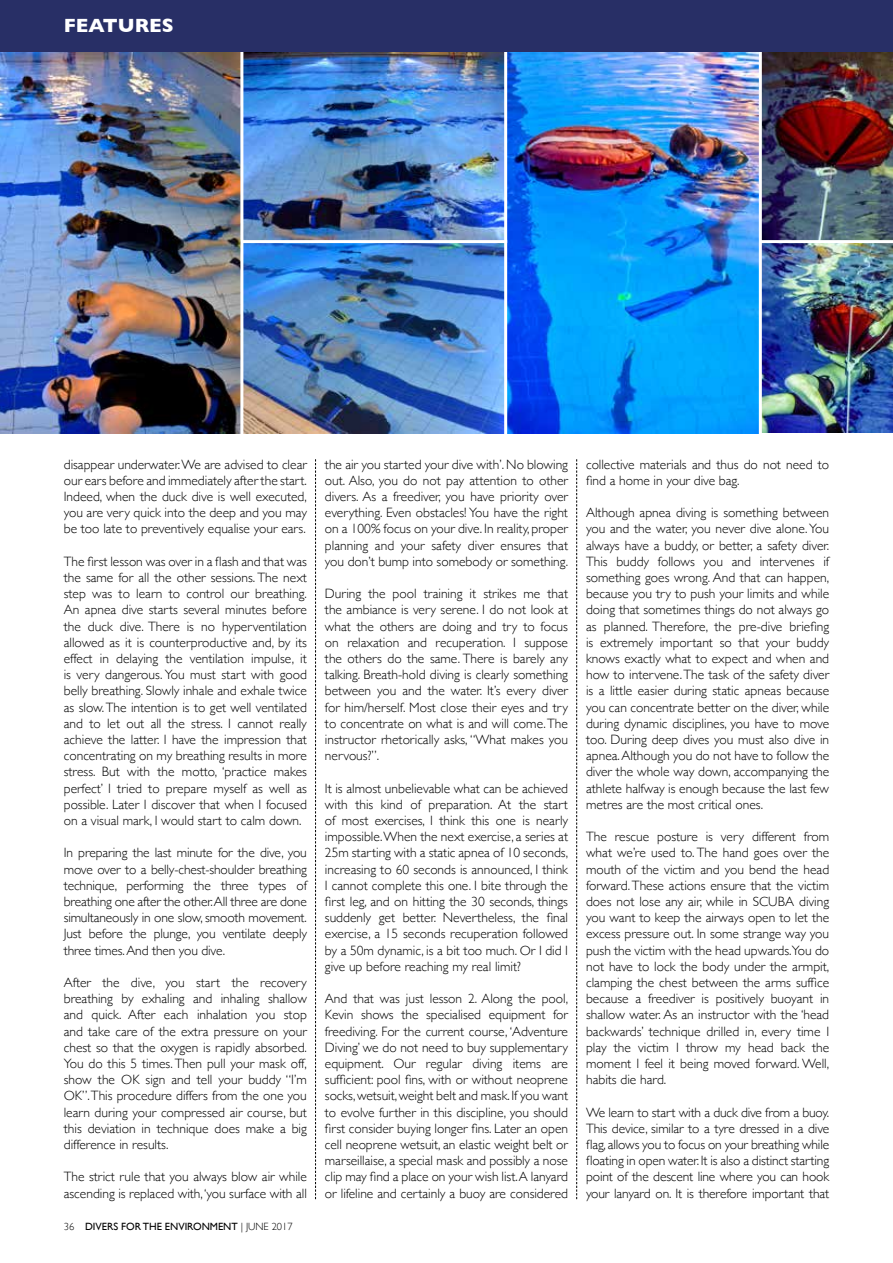
<style>
.page{position:relative;width:893px;height:1263px;background:#fff}
.page>*{position:absolute;margin:0;border:0;box-sizing:border-box;transform-origin:0 0}
.t1{font:700 19.5px "Gill Sans";color:#fff}
.t2{font:300 13.5px/16.2px "Gill Sans";color:#000;text-align:justify}
.t3{font:10.5px "Gill Sans";color:#000}
.s1{font-weight:300}
</style>
<div class="page">
<img style="left:0;top:51px;width:893px;height:382px">
<hr style="left:240px;top:39px;width:3px;height:403px;background:#fff">
<hr style="left:504px;top:39px;width:3px;height:403px;background:#fff">
<hr style="left:759px;top:39px;width:3px;height:403px;background:#fff">
<hr style="left:760px;top:240px;width:133px;height:3px;background:#fff">
<div style="left:0;top:0;width:893px;height:51px;background:#282f66"></div>
<hr style="left:242px;top:240px;width:265px;height:3px;background:#fff">
<svg style="left:315px;top:459px;width:1px;height:740px"></svg>
<svg style="left:576px;top:459px;width:1px;height:740px"></svg>
<h1 class="t1" style="left:64px;top:10px;width:112px">FEATURES</h1>
<p class="t2" style="left:64px;top:455px;width:245px">disappear underwater. We are advised to clear our ears before and immediately after the start.<br>Indeed, when the duck dive is well executed, you are very quick into the deep and you may be too late to preventively equalise your ears.</p>
<p class="t2" style="left:64px;top:553px;width:245px">The first lesson was over in a flash and that was the same for all the other sessions. The next step was to learn to control our breathing.<br>An apnea dive starts several minutes before the duck dive. There is no hyperventilation allowed as it is counterproductive and, by its effect in delaying the ventilation impulse, it is very dangerous. You must start with good belly breathing. Slowly inhale and exhale twice as slow. The intention is to get well ventilated and to let out all the stress. I cannot really achieve the latter. I have the impression that concentrating on my breathing results in more stress. But with the motto, ‘practice makes perfect’ I tried to prepare myself as well as possible. Later I discover that when I focused on a visual mark, I would start to calm down.</p>
<p class="t2" style="left:64px;top:844px;width:245px">In preparing the last minute for the dive, you move over to a belly-chest-shoulder breathing technique, performing the three types of breathing one after the other. All three are done simultaneously in one slow, smooth movement.<br>Just before the plunge, you ventilate deeply three times. And then you dive.</p>
<p class="t2" style="left:64px;top:974px;width:245px">After the dive, you start the recovery breathing by exhaling and inhaling shallow and quick. After each inhalation you stop and take care of the extra pressure on your chest so that the oxygen is rapidly absorbed.<br>You do this 5 times. Then pull your mask off, show the OK sign and tell your buddy “I’m OK”. This procedure differs from the one you learn during your compressed air course, but this deviation in technique does make a big difference in results.</p>
<p class="t2" style="left:64px;top:1168px;width:245px">The strict rule that you always blow air while ascending is replaced with, ‘you surface with all</p>
<p class="t3" style="left:64px;top:1220px;width:230px"><span class="s1">36</span> DIVERS FOR THE ENVIRONMENT <span class="s1">| JUNE 2017</span></p>
<p class="t2" style="left:325px;top:455px;width:245px">the air you started your dive with’. No blowing out. Also, you do not pay attention to other divers. As a freediver, you have priority over everything. Even obstacles! You have the right on a 100% focus on your dive. In reality, proper planning and your safety diver ensures that you don’t bump into somebody or something.</p>
<p class="t2" style="left:325px;top:585px;width:245px">During the pool training it strikes me that the ambiance is very serene. I do not look at what the others are doing and try to focus on relaxation and recuperation. I suppose the others do the same. There is barely any talking. Breath-hold diving is clearly something between you and the water. It’s every diver for him/herself. Most close their eyes and try to concentrate on what is and will come. The instructor rhetorically asks, “What makes you nervous?”.</p>
<p class="t2" style="left:325px;top:779px;width:245px">It is almost unbelievable what can be achieved with this kind of preparation. At the start of most exercises, I think this one is nearly impossible. When the next exercise, a series at 25m starting with a static apnea of 10 seconds, increasing to 60 seconds is announced, I think I cannot complete this one. I bite through the first leg, and on hitting the 30 seconds, things suddenly get better. Nevertheless, the final exercise, a 15 seconds recuperation followed by a 50m dynamic, is a bit too much. Or I did I give up before reaching my real limit?</p>
<p class="t2" style="left:325px;top:990px;width:245px">And that was just lesson 2. Along the pool, Kevin shows the specialised equipment for freediving. For the current course, ‘Adventure Diving’ we do not need to buy supplementary equipment. Our regular diving items are sufficient: pool fins, with or without neoprene socks, wetsuit, weight belt and mask. If you want to evolve further in this discipline, you should first consider buying longer fins. Later an open cell neoprene wetsuit, an elastic weight belt or marseillaise, a special mask and possibly a nose clip may find a place on your wish list. A lanyard or lifeline and certainly a buoy are considered</p>
<p class="t2" style="left:586px;top:455px;width:245px">collective materials and thus do not need to find a home in your dive bag.</p>
<p class="t2" style="left:586px;top:504px;width:245px">Although apnea diving is something between you and the water, you never dive alone. You always have a buddy, or better, a safety diver.<br>This buddy follows you and intervenes if something goes wrong. And that can happen, because you try to push your limits and while doing that sometimes things do not always go as planned. Therefore, the pre-dive briefing is extremely important so that your buddy knows exactly what to expect and when and how to intervene. The task of the safety diver is a little easier during static apneas because you can concentrate better on the diver, while during dynamic disciplines, you have to move too. During deep dives you must also dive in apnea. Although you do not have to follow the diver the whole way down, accompanying the athlete halfway is enough because the last few metres are the most critical ones.</p>
<p class="t2" style="left:586px;top:828px;width:245px">The rescue posture is very different from what we’re used to. The hand goes over the mouth of the victim and you bend the head forward. These actions ensure that the victim does not lose any air, while in SCUBA diving you want to keep the airways open to let the excess pressure out. In some strange way you push the victim with the head upwards.You do not have to lock the body under the armpit, clamping the chest between the arms suffice because a freediver is positively buoyant in shallow water. As an instructor with the ‘head backwards’ technique drilled in, every time I play the victim I throw my head back the moment I feel it being moved forward. Well, habits die hard.</p>
<p class="t2" style="left:586px;top:1103px;width:245px">We learn to start with a duck dive from a buoy.<br>This device, similar to a tyre dressed in a dive flag, allows you to focus on your breathing while floating in open water. It is also a distinct starting point of the descent line where you can hook your lanyard on. It is therefore important that</p>
</div>
